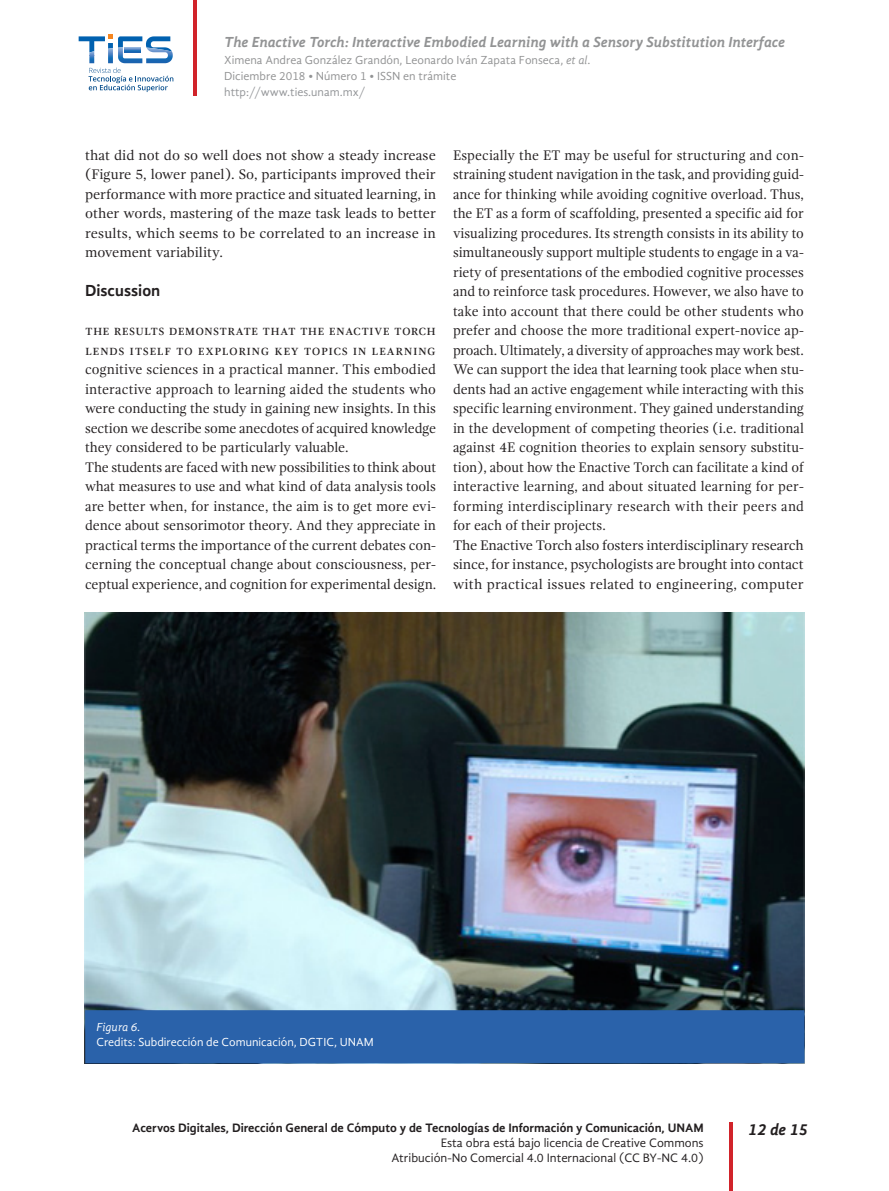
<style>
.page{position:relative;width:889px;height:1191px;background:#fff}
.page>*{position:absolute;margin:0;border:0;box-sizing:border-box;transform-origin:0 0}
.t1{font:700 16.5px "Gandhi Sans";color:#231f20}
.t2{font:italic 700 16.5px "Gandhi Sans";color:#231f20}
.t3{font:italic 700 15px "Gandhi Sans";color:#929394}
.t4{font:14.25px/19.5px "Gandhi Serif";color:#231f20;text-align:justify}
.t5{font:14.25px/19.5px "Gandhi Serif";color:#231f20;text-align:justify;scale:.96 1}
.t6{font:12.6px/15px "Gandhi Sans";color:#231f20;text-align:right}
.t7{font:700 12.6px "Gandhi Sans";color:#231f20}
.t8{font:12px/16px "Gandhi Sans";color:#929394}
.t9{font:12px "Gandhi Sans";color:#fff}
.t10{font:12px "Gandhi Sans";color:#939598}
.t11{font:italic 12px "Gandhi Sans";color:#fff}
.s1{font-style:italic}
</style>
<div class="page">
<hr style="left:193px;top:0;width:3px;height:95px;background:#d1232a">
<hr style="left:729px;top:1121px;width:3px;height:70px;background:#d1232a">
<svg style="left:79px;top:34px;width:94px;height:58px"></svg>
<img style="left:84px;top:612px;width:720px;height:451px">
<div style="left:85px;top:1010px;width:719px;height:53px;background:#2a62aa"></div>
<p class="t3" style="left:224px;top:33px;width:562px">The Enactive Torch: Interactive Embodied Learning with a Sensory Substitution Interface</p>
<p class="t8" style="left:224px;top:52px;width:368px">Ximena Andrea González Grandón, Leonardo Iván Zapata Fonseca, <span class="s1">et al</span>.<br>Diciembre 2018 • Número 1 • ISSN en trámite</p>
<p class="t10" style="left:224px;top:85px;width:143px">http://www.ties.unam.mx/</p>
<p class="t4" style="left:85px;top:145px;width:352px">that did not do so well does not show a steady increase (Figure 5, lower panel). So, participants improved their performance with more practice and situated learning, in other words, mastering of the maze task leads to better results, which seems to be correlated to an increase in movement variability.</p>
<p class="t1" style="left:85px;top:281px;width:77px">Discussion</p>
<p class="t4" style="left:85px;top:321px;width:352px">The results demonstrate that the Enactive Torch lends itself to exploring key topics in learning cognitive sciences in a practical manner. This embodied interactive approach to learning aided the students who were conducting the study in gaining new insights. In this section we describe some anecdotes of acquired knowledge they considered to be particularly valuable.</p>
<p class="t4" style="left:85px;top:457px;width:353px">The students are faced with new possibilities to think about what measures to use and what kind of data analysis tools are better when, for instance, the aim is to get more evi&shy;dence about sensorimotor theory. And they appreciate in practical terms the importance of the current debates con&shy;cerning the conceptual change about consciousness, per&shy;ceptual experience, and cognition for experimental design.</p>
<p class="t5" style="left:453px;top:145px;width:367px">Especially the ET may be useful for structuring and con&shy;straining student navigation in the task, and providing guid&shy;ance for thinking while avoiding cognitive overload. Thus, the ET as a form of scaffolding, presented a specific aid for visualizing procedures. Its strength consists in its ability to simultaneously support multiple students to engage in a va&shy;riety of presentations of the embodied cognitive processes and to reinforce task procedures. However, we also have to take into account that there could be other students who prefer and choose the more traditional expert-novice ap&shy;proach. Ultimately, a diversity of approaches may work best.</p>
<p class="t5" style="left:453px;top:360px;width:367px">We can support the idea that learning took place when stu&shy;dents had an active engagement while interacting with this specific learning environment. They gained understanding in the development of competing theories (i.e. traditional against 4E cognition theories to explain sensory substitu&shy;tion), about how the Enactive Torch can facilitate a kind of interactive learning, and about situated learning for per&shy;forming interdisciplinary research with their peers and for each of their projects.</p>
<p class="t4" style="left:453px;top:535px;width:352px">The Enactive Torch also fosters interdisciplinary research since, for instance, psychologists are brought into contact with practical issues related to engineering, computer</p>
<p class="t11" style="left:96px;top:1020px;width:45px">Figura 6.</p>
<p class="t9" style="left:96px;top:1035px;width:279px">Credits: Subdirección de Comunicación, DGTIC, UNAM</p>
<p class="t7" style="left:132px;top:1120px;width:573px">Acervos Digitales, Dirección General de Cómputo y de Tecnologías de Información y Comunicación, UNAM</p>
<p class="t2" style="left:748px;top:1119px;width:61px">12 de 15</p>
<p class="t6" style="left:391px;top:1134px;width:314px">Esta obra está bajo licencia de Creative Commons<br>Atribución-No Comercial 4.0 Internacional (CC BY-NC 4.0)</p>
</div>
